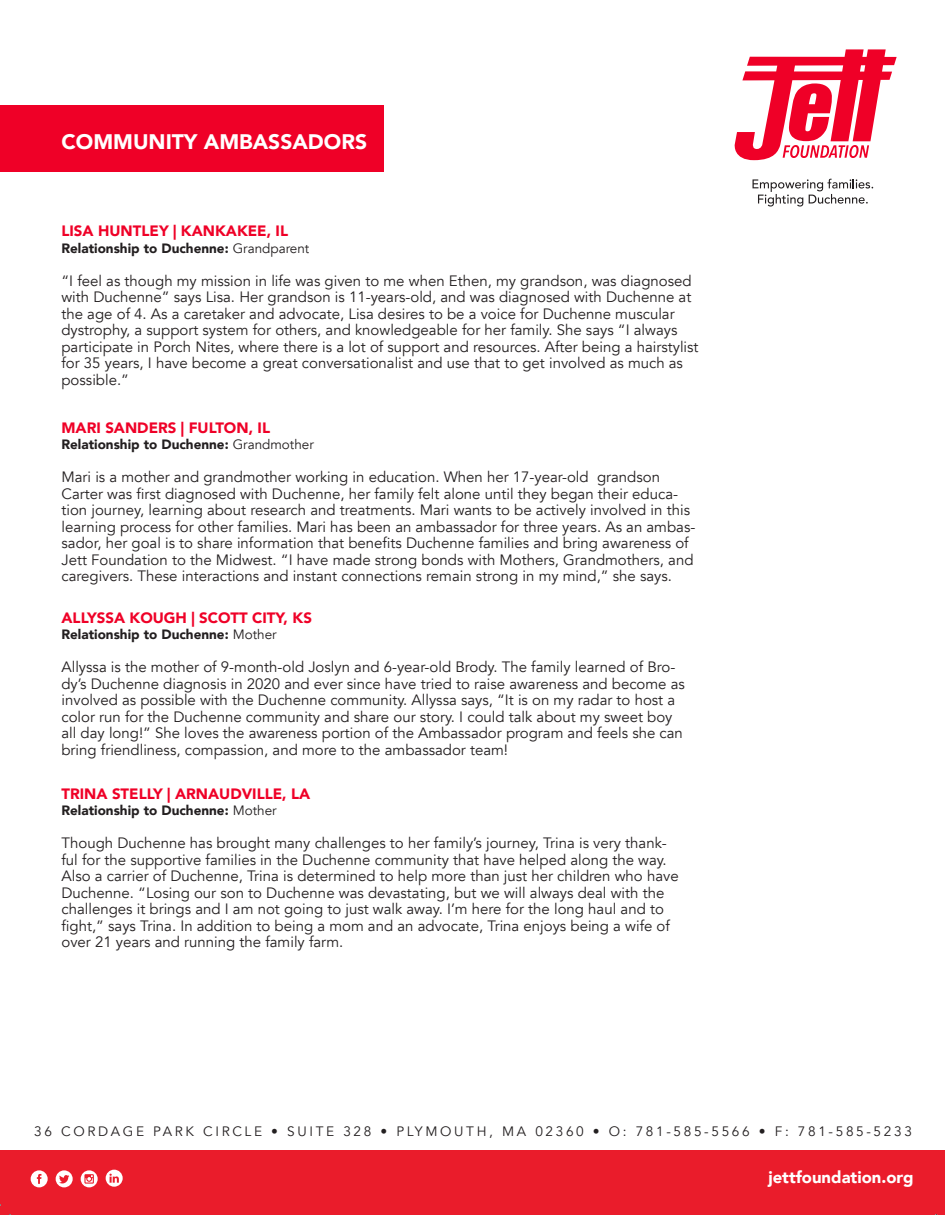
<style>
.page{position:relative;width:945px;height:1215px;background:#fff}
.page>*{position:absolute;margin:0;border:0;box-sizing:border-box;transform-origin:0 0}
.t1{font:900 21px "Avenir";color:#fff}
.t2{font:900 16.65px "Avenir";color:#fff}
.t3{font:15px/16.5px "Avenir";color:#231f20}
.t4{font:900 15px "Avenir";color:#ef0027}
.t5{font:13.65px "Avenir";letter-spacing:.195em;color:#231f20}
.t6{font:900 13.5px "Avenir";color:#231f20}
.s1{font-weight:400}
</style>
<div class="page">
<div style="left:0;top:105px;width:384px;height:67px;background:#ef0027"></div>
<div style="left:0;top:1150px;width:945px;height:65px;background:#ea1c2b"></div>
<svg style="left:56px;top:1170px;width:17px;height:17px"></svg>
<svg style="left:31px;top:1170px;width:17px;height:17px"></svg>
<svg style="left:81px;top:1170px;width:17px;height:17px"></svg>
<svg style="left:106px;top:1170px;width:17px;height:17px"></svg>
<svg style="left:734px;top:49px;width:163px;height:111px"></svg>
<svg style="left:753px;top:179px;width:120px;height:28px"></svg>
<h1 class="t1" style="left:62px;top:124px;width:307px">COMMUNITY AMBASSADORS</h1>
<p class="t4" style="left:62px;top:218px;width:228px">LISA HUNTLEY | KANKAKEE, IL</p>
<p class="t6" style="left:62px;top:237px;width:249px">Relationship to Duchenne: <span class="s1">Grandparent</span></p>
<p class="t3" style="left:62px;top:273px;width:639px">“I feel as though my mission in life was given to me when Ethen, my grandson, was diagnosed with Duchenne” says Lisa. Her grandson is 11-years-old, and was diagnosed with Duchenne at the age of 4. As a caretaker and advocate, Lisa desires to be a voice for Duchenne muscular dystrophy, a support system for others, and knowledgeable for her family. She says “I always participate in Porch Nites, where there is a lot of support and resources. After being a hairstylist for 35 years, I have become a great conversationalist and use that to get involved as much as possible.”</p>
<p class="t4" style="left:62px;top:415px;width:210px">MARI SANDERS | FULTON, IL</p>
<p class="t6" style="left:62px;top:433px;width:254px">Relationship to Duchenne: <span class="s1">Grandmother</span></p>
<p class="t3" style="left:62px;top:469px;width:635px">Mari is a mother and grandmother working in education. When her 17-year-old grandson Carter was first diagnosed with Duchenne, her family felt alone until they began their educa&shy;tion journey, learning about research and treatments. Mari wants to be actively involved in this learning process for other families. Mari has been an ambassador for three years. As an ambas&shy;sador, her goal is to share information that benefits Duchenne families and bring awareness of Jett Foundation to the Midwest. “I have made strong bonds with Mothers, Grandmothers, and caregivers. These interactions and instant connections remain strong in my mind,” she says.</p>
<p class="t4" style="left:62px;top:604px;width:252px">ALLYSSA KOUGH | SCOTT CITY, KS</p>
<p class="t6" style="left:62px;top:623px;width:217px">Relationship to Duchenne: <span class="s1">Mother</span></p>
<p class="t3" style="left:62px;top:659px;width:625px">Allyssa is the mother of 9-month-old Joslyn and 6-year-old Brody. The family learned of Bro&shy;dy’s Duchenne diagnosis in 2020 and ever since have tried to raise awareness and become as involved as possible with the Duchenne community. Allyssa says, “It is on my radar to host a color run for the Duchenne community and share our story. I could talk about my sweet boy all day long!” She loves the awareness portion of the Ambassador program and feels she can bring friendliness, compassion, and more to the ambassador team!</p>
<p class="t4" style="left:62px;top:780px;width:250px">TRINA STELLY | ARNAUDVILLE, LA</p>
<p class="t6" style="left:62px;top:799px;width:217px">Relationship to Duchenne: <span class="s1">Mother</span></p>
<p class="t3" style="left:62px;top:835px;width:619px">Though Duchenne has brought many challenges to her family’s journey, Trina is very thank&shy;ful for the supportive families in the Duchenne community that have helped along the way.<br>Also a carrier of Duchenne, Trina is determined to help more than just her children who have Duchenne. “Losing our son to Duchenne was devastating, but we will always deal with the challenges it brings and I am not going to just walk away. I’m here for the long haul and to fight,” says Trina. In addition to being a mom and an advocate, Trina enjoys being a wife of over 21 years and running the family farm.</p>
<p class="t5" style="left:34px;top:1123px;width:879px">36 CORDAGE PARK CIRCLE • SUITE 328 • PLYMOUTH, MA 02360 • O: 781-585-5566 • F: 781-585-5233</p>
<p class="t2" style="left:768px;top:1163px;width:147px">jettfoundation.org</p>
</div>
